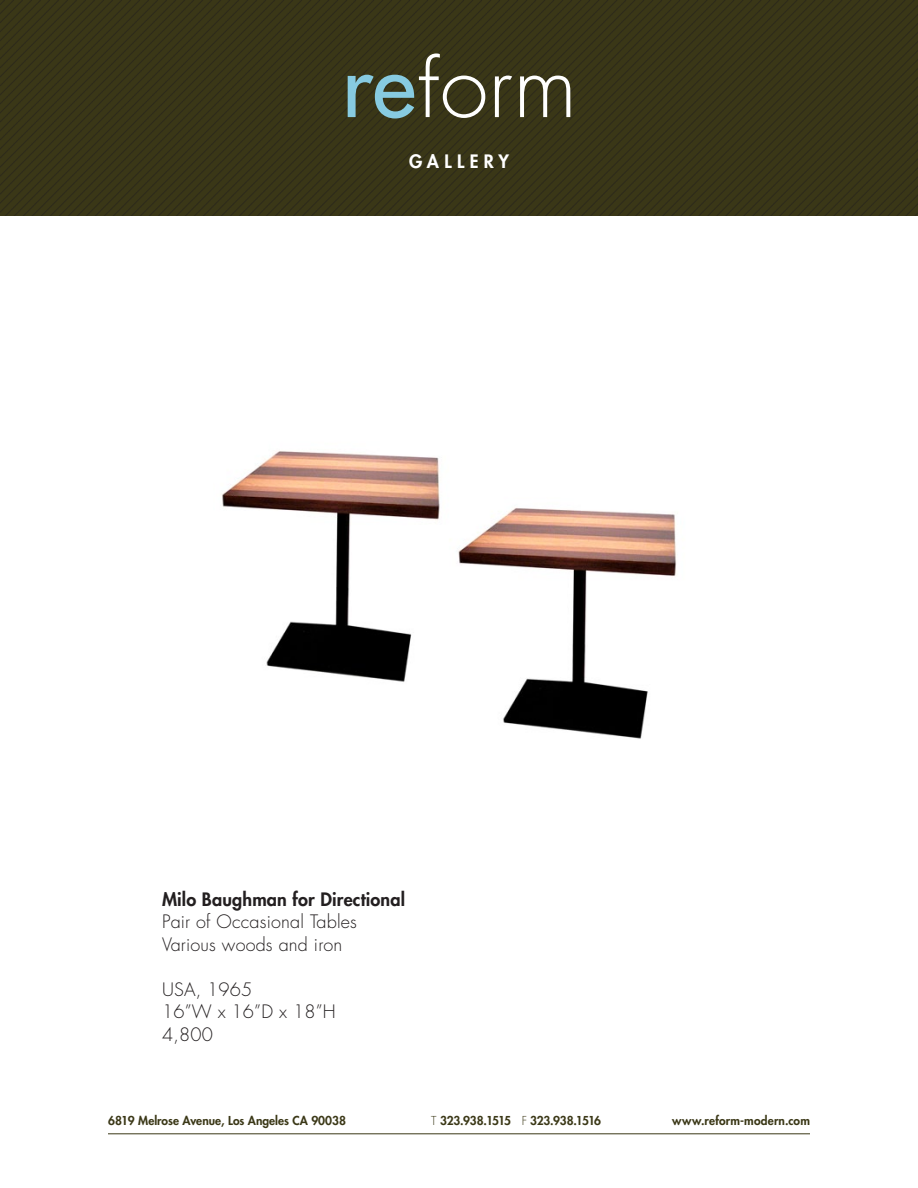
<style>
.page{position:relative;width:918px;height:1188px;background:#fff}
.page>*{position:absolute;margin:0;border:0;box-sizing:border-box;transform-origin:0 0}
.t1{font:300 18px "Futura Std";letter-spacing:.01em;color:#231f20}
.t2{font:800 18px "Futura Std";letter-spacing:.01em;color:#231f20}
.t3{font:800 18px "Futura Std";letter-spacing:.3em;color:#fff}
.t4{font:800 12px "Futura Std";color:#3b3817}
.t5{font:800 12px "Futura Std";letter-spacing:-.02em;color:#3b3817}
.s1{font-weight:300}
</style>
<div class="page">
<img style="left:0;top:0;width:918px;height:216px">
<svg style="left:348px;top:53px;width:222px;height:66px;background:#565a45"></svg>
<hr style="left:108px;top:1134px;width:702px;height:1px;background:#3b3817">
<img style="left:222px;top:451px;width:454px;height:288px">
<p class="t3" style="left:409px;top:150px;width:101px">GALLERY</p>
<p class="t2" style="left:162px;top:888px;width:245px">Milo Baughman for Directional</p>
<p class="t1" style="left:162px;top:911px;width:196px">Pair of Occasional Tables</p>
<p class="t1" style="left:162px;top:933px;width:182px">Various woods and iron</p>
<p class="t1" style="left:162px;top:978px;width:92px">USA, 1965</p>
<p class="t1" style="left:162px;top:1001px;width:175px">16”W x 16”D x 18”H</p>
<p class="t1" style="left:162px;top:1023px;width:52px">4,800</p>
<p class="t4" style="left:108px;top:1113px;width:240px">6819 Melrose Avenue, Los Angeles CA 90038</p>
<p class="t5" style="left:431px;top:1113px;width:172px"><span class="s1">T</span> 323.938.1515 <span class="s1">F</span> 323.938.1516</p>
<p class="t4" style="left:672px;top:1113px;width:139px">www.reform-modern.com</p>
</div>
